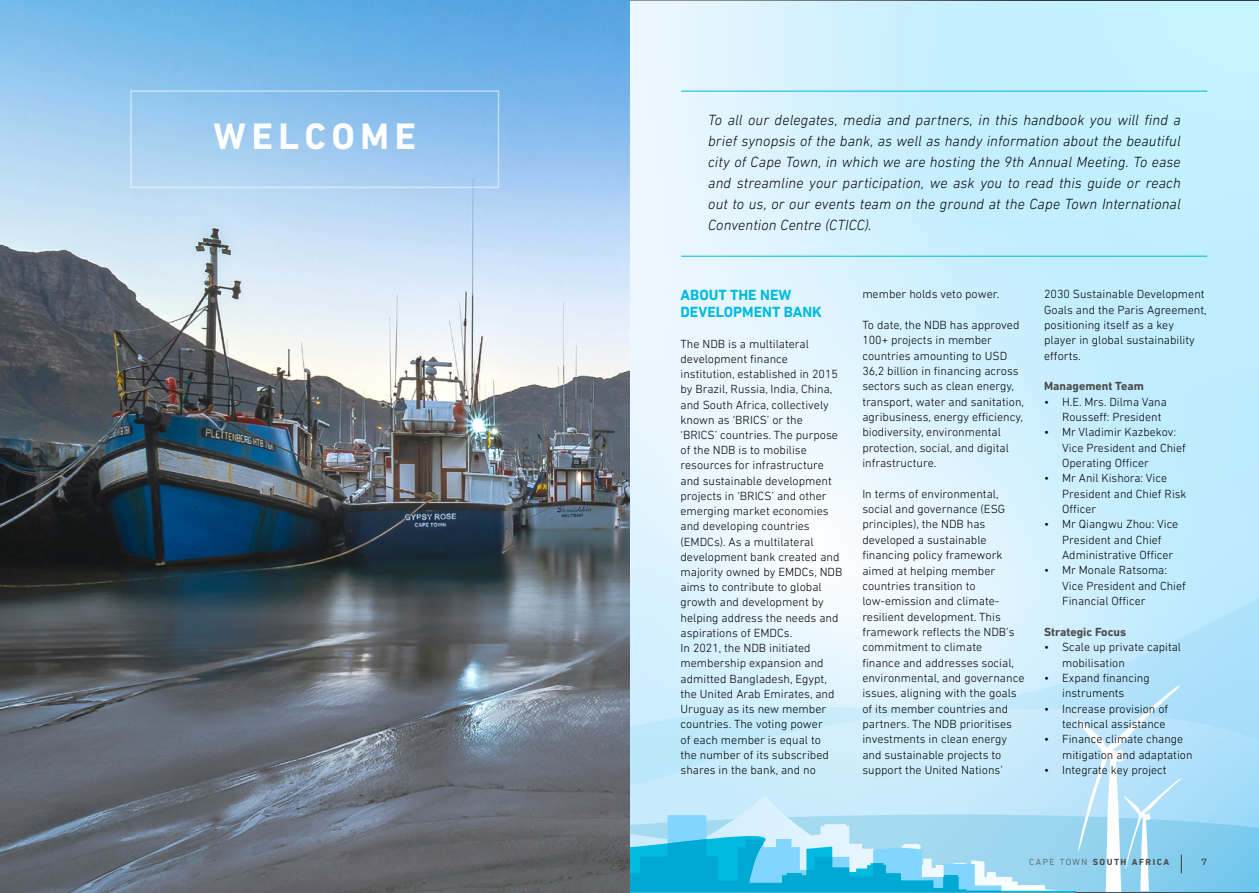
<style>
.page{position:relative;width:1259px;height:893px;background:#fff}
.page>*{position:absolute;margin:0;border:0;box-sizing:border-box;transform-origin:0 0}
.t1{font:700 37.5px "DIN Next LT Pro";letter-spacing:.145em;color:#fff}
.t2{font:italic 300 15px/21px "DIN Next LT Pro";letter-spacing:.005em;color:#000;text-align:justify}
.t3{font:700 15px/16.6px "DIN Next LT Pro";color:#00bae0}
.t4{font:300 12px/15.3px "DIN Next LT Pro";color:#000}
.t5{font:700 12px "DIN Next LT Pro";color:#4a4a49}
.t6{font:700 9px "DIN Next LT Pro";letter-spacing:.17em;color:#4a4a49}
.t7{font:600 9px "Montserrat";color:#4a4a49}
.s1{font-weight:300}
</style>
<div class="page">
<svg style="left:629px;top:0;width:630px;height:562px;background:#d2f1fe"></svg>
<svg style="left:629px;top:562px;width:630px;height:121px;background:#d7f0fe"></svg>
<svg style="left:629px;top:683px;width:630px;height:210px;background:#bce5fa"></svg>
<svg style="left:1182px;top:803px;width:77px;height:89px;background:#83cdf0"></svg>
<svg style="left:629px;top:709px;width:447px;height:88px;background:#c7eafa"></svg>
<svg style="left:629px;top:744px;width:372px;height:53px;background:#c7e9f9"></svg>
<svg style="left:1001px;top:797px;width:75px;height:95px;background:#a3daf1"></svg>
<svg style="left:629px;top:797px;width:372px;height:95px;background:#7cd1ec"></svg>
<svg style="left:1076px;top:685px;width:106px;height:207px;background:#b5e1f7"></svg>
<img style="left:0;top:0;width:629px;height:893px">
<div style="left:130px;top:90px;width:369px;height:98px;border:2px solid #fff"></div>
<hr style="left:681px;top:256px;width:526px;height:1px;background:#00bae0">
<hr style="left:681px;top:91px;width:526px;height:1px;background:#00bae0">
<h1 class="t1" style="left:214px;top:115px;width:204px">WELCOME</h1>
<p class="t2" style="left:708px;top:109px;width:474px">To all our delegates, media and partners, in this handbook you will find a brief synopsis of the bank, as well as handy information about the beautiful city of Cape Town, in which we are hosting the 9th Annual Meeting. To ease and streamline your participation, we ask you to read this guide or reach out to us, or our events team on the ground at the Cape Town International Convention Centre (CTICC).</p>
<p class="t3" style="left:680px;top:287px;width:143px">ABOUT THE NEW<br>DEVELOPMENT BANK</p>
<p class="t4" style="left:680px;top:336px;width:163px">The NDB is a multilateral development finance institution, established in 2015 by Brazil, Russia, India, China, and South Africa, collectively known as ‘BRICS’ or the ‘BRICS’ countries. The purpose of the NDB is to mobilise resources for infrastructure and sustainable development projects in ‘BRICS’ and other emerging market economies and developing countries (EMDCs). As a multilateral development bank created and majority owned by EMDCs, NDB aims to contribute to global growth and development by helping address the needs and aspirations of EMDCs.<br>In 2021, the NDB initiated membership expansion and admitted Bangladesh, Egypt, the United Arab Emirates, and<br>Uruguay as its new member countries. The voting power<br>of each member is equal to<br>the number of its subscribed shares in the bank, and no</p>
<p class="t4" style="left:862px;top:286px;width:139px">member holds veto power.</p>
<p class="t4" style="left:862px;top:317px;width:163px">To date, the NDB has approved<br>100+ projects in member countries amounting to USD<br>36,2 billion in financing across sectors such as clean energy, transport, water and sanitation, agribusiness, energy efficiency, biodiversity, environmental protection, social, and digital infrastructure.</p>
<p class="t4" style="left:862px;top:486px;width:164px">In terms of environmental, social and governance (ESG principles), the NDB has developed a sustainable financing policy framework aimed at helping member countries transition to low-emission and climate&shy;resilient development. This framework reflects the NDB’s commitment to climate<br>finance and addresses social, environmental, and governance issues, aligning with the goals of its member countries and partners. The NDB prioritises investments in clean energy and sustainable projects to support the United Nations’</p>
<p class="t4" style="left:1044px;top:286px;width:164px">2030 Sustainable Development<br>Goals and the Paris Agreement, positioning itself as a key player in global sustainability efforts.</p>
<p class="t5" style="left:1044px;top:379px;width:101px">Management Team</p>
<p class="t4" style="left:1062px;top:394px;width:106px;text-indent:-18px">• H.E. Mrs. Dilma Vana<br>Rousseff: President</p>
<p class="t4" style="left:1062px;top:424px;width:125px;text-indent:-18px">• Mr Vladimir Kazbekov:<br>Vice President and Chief<br>Operating Officer</p>
<p class="t4" style="left:1062px;top:470px;width:126px;text-indent:-18px">• Mr Anil Kishora: Vice<br>President and Chief Risk<br>Officer</p>
<p class="t4" style="left:1062px;top:516px;width:118px;text-indent:-18px">• Mr Qiangwu Zhou: Vice<br>President and Chief<br>Administrative Officer</p>
<p class="t4" style="left:1062px;top:563px;width:125px;text-indent:-18px">• Mr Monale Ratsoma:<br>Vice President and Chief<br>Financial Officer</p>
<p class="t5" style="left:1044px;top:625px;width:83px">Strategic Focus</p>
<p class="t4" style="left:1062px;top:639px;width:120px;text-indent:-18px">• Scale up private capital mobilisation</p>
<p class="t4" style="left:1062px;top:670px;width:89px;text-indent:-18px">• Expand financing instruments</p>
<p class="t4" style="left:1044px;top:701px;width:125px;text-align:right">• Increase provision of technical assistance</p>
<p class="t4" style="left:1062px;top:731px;width:132px;text-indent:-18px">• Finance climate change mitigation and adaptation</p>
<p class="t4" style="left:1044px;top:762px;width:124px">• Integrate key project</p>
<p class="t6" style="left:1029px;top:857px;width:142px"><span class="s1">CAPE TOWN</span> SOUTH AFRICA</p>
<p class="t7" style="left:1201px;top:855px;width:7px">7</p>
</div>
